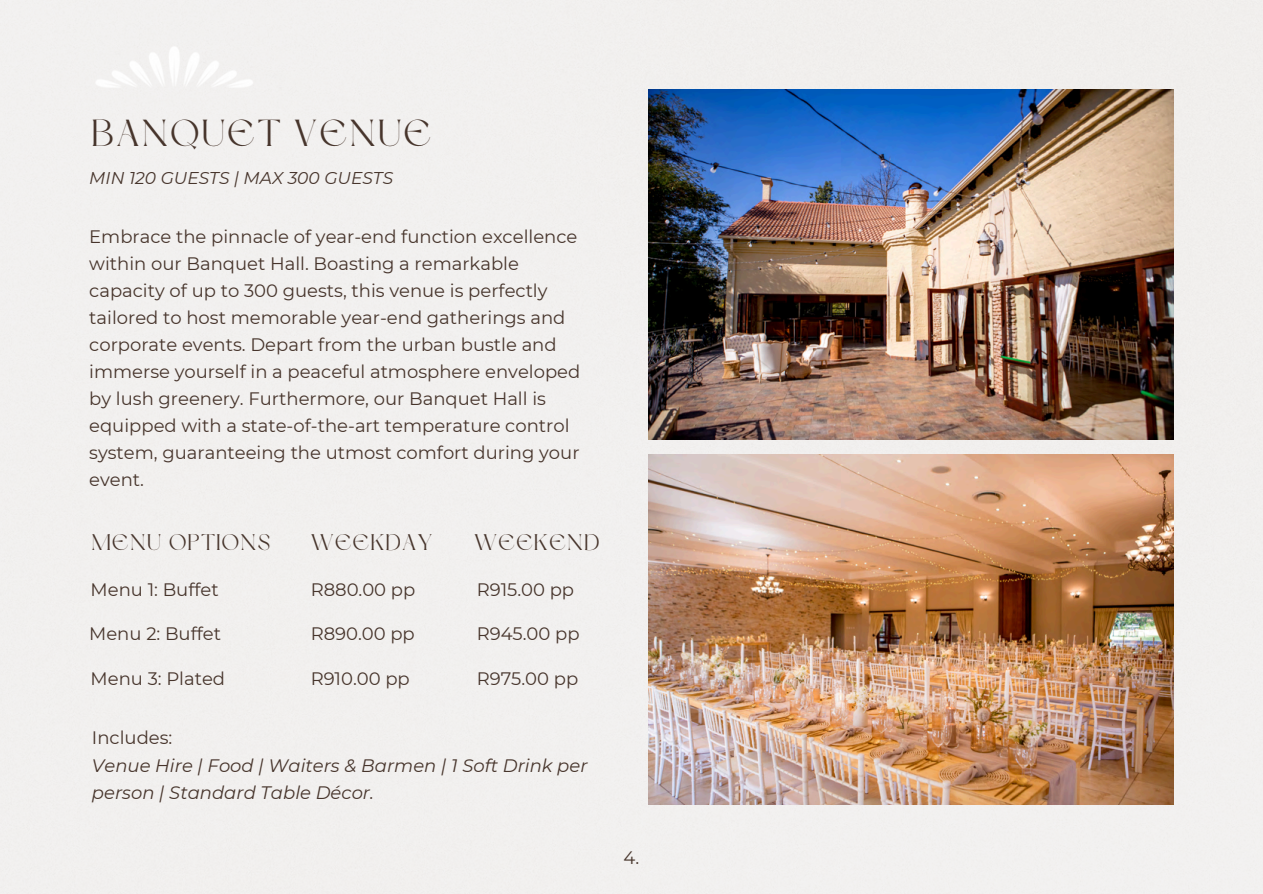
<style>
.page{position:relative;width:1263px;height:894px;background:#fff}
.page>*{position:absolute;margin:0;border:0;box-sizing:border-box;transform-origin:0 0}
.t1{font:37.5px "Dream Avenue";letter-spacing:.06em;color:#47352c}
.t2{font:22.5px "Dream Avenue";letter-spacing:.06em;color:#47352c}
.t3{font:18px/27px "Montserrat";color:#47352c}
.t4{font:italic 18px/27px "Montserrat";color:#47352c}
.t5{font:italic 17.1px "Montserrat";color:#47352c}
</style>
<div class="page">
<div style="left:0;top:0;width:1263px;height:893px;background:#f1f0ef"></div>
<img style="left:649px;top:454px;width:524px;height:350px">
<img style="left:649px;top:89px;width:524px;height:350px">
<img style="left:65px;top:47px;width:216px;height:45px">
<h3 class="t1" style="left:92px;top:117px;width:341px">BANQUET VENUE</h3>
<p class="t5" style="left:89px;top:167px;width:305px">MIN 120 GUESTS | MAX 300 GUESTS</p>
<p class="t3" style="left:89px;top:223px;width:493px">Embrace the pinnacle of year-end function excellence within our Banquet Hall. Boasting a remarkable capacity of up to 300 guests, this venue is perfectly tailored to host memorable year-end gatherings and corporate events. Depart from the urban bustle and immerse yourself in a peaceful atmosphere enveloped by lush greenery. Furthermore, our Banquet Hall is equipped with a state-of-the-art temperature control system, guaranteeing the utmost comfort during your event.</p>
<p class="t2" style="left:92px;top:532px;width:180px">MENU OPTIONS</p>
<p class="t2" style="left:311px;top:532px;width:123px">WEEKDAY</p>
<p class="t2" style="left:474px;top:532px;width:127px">WEEKEND</p>
<p class="t3" style="left:91px;top:576px;width:130px">Menu 1: Buffet</p>
<p class="t3" style="left:89px;top:620px;width:133px">Menu 2: Buffet</p>
<p class="t3" style="left:91px;top:664px;width:136px">Menu 3: Plated</p>
<p class="t3" style="left:311px;top:576px;width:106px">R880.00 pp</p>
<p class="t3" style="left:311px;top:620px;width:106px">R890.00 pp</p>
<p class="t3" style="left:311px;top:664px;width:101px">R910.00 pp</p>
<p class="t3" style="left:477px;top:576px;width:99px">R915.00 pp</p>
<p class="t3" style="left:477px;top:620px;width:104px">R945.00 pp</p>
<p class="t3" style="left:477px;top:664px;width:103px">R975.00 pp</p>
<h2 class="t3" style="left:92px;top:724px;width:82px">Includes:</h2>
<h2 class="t4" style="left:92px;top:751px;width:497px">Venue Hire | Food | Waiters &amp; Barmen | 1 Soft Drink per person | Standard Table Décor.</h2>
<h2 class="t3" style="left:624px;top:844px;width:17px">4.</h2>
</div>
